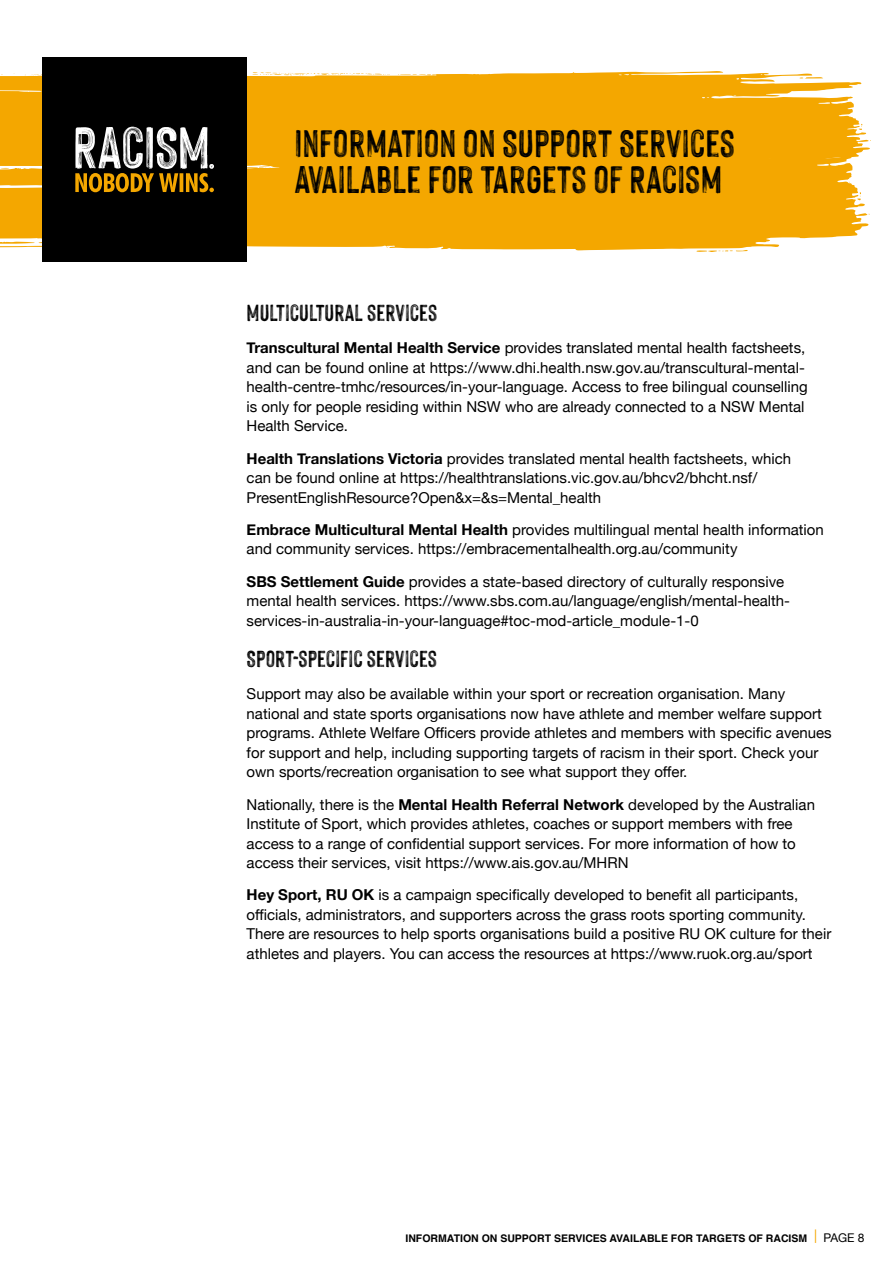
<style>
.page{position:relative;width:893px;height:1263px;background:#fff}
.page>*{position:absolute;margin:0;border:0;box-sizing:border-box;transform-origin:0 0}
.t1{font:42px/36px "Hackney Vector";color:#000}
.t2{font:25.5px "Hackney Vector";color:#000}
.t3{font:15px/19.5px "Helvetica Neue";color:#000}
.t4{font:700 10.5px "Helvetica";color:#000}
.s1{font-weight:700}
.s2{font-family:"Helvetica Neue";font-weight:400;font-size:13.5px;color:#f4a700}
.s3{font-family:"Helvetica Neue";font-weight:400;font-size:12px}
</style>
<div class="page">
<svg style="left:0;top:172px;width:870px;height:83px;background:#f5b220"></svg>
<svg style="left:0;top:65px;width:871px;height:107px;background:#f5b426"></svg>
<div style="left:43px;top:57px;width:204px;height:205px;background:#000"></div>
<svg style="left:0;top:100px;width:325px;height:92px"></svg>
<h1 class="t1" style="left:294px;top:124px;width:442px">INFORMATION ON SUPPORT SERVICES<br>AVAILABLE FOR TARGETS OF RACISM</h1>
<h2 class="t2" style="left:247px;top:299px;width:192px">MULTICULTURAL SERVICES</h2>
<p class="t3" style="left:247px;top:339px;width:563px"><span class="s1">Transcultural Mental Health Service</span> provides translated mental health factsheets, and can be found online at https://www.dhi.health.nsw.gov.au/transcultural-mental&shy;health-centre-tmhc/resources/in-your-language. Access to free bilingual counselling is only for people residing within NSW who are already connected to a NSW Mental Health Service.</p>
<p class="t3" style="left:247px;top:449px;width:546px"><span class="s1">Health Translations Victoria</span> provides translated mental health factsheets, which can be found online at https://healthtranslations.vic.gov.au/bhcv2/bhcht.nsf/<br>PresentEnglishResource?Open&amp;x=&amp;s=Mental_health</p>
<p class="t3" style="left:247px;top:521px;width:579px"><span class="s1">Embrace Multicultural Mental Health</span> provides multilingual mental health information and community services. https://embracementalhealth.org.au/community</p>
<p class="t3" style="left:247px;top:572px;width:545px"><span class="s1">SBS Settlement Guide</span> provides a state-based directory of culturally responsive mental health services. https://www.sbs.com.au/language/english/mental-health&shy;services-in-australia-in-your-language#toc-mod-article_module-1-0</p>
<h2 class="t2" style="left:247px;top:645px;width:192px">SPORT-SPECIFIC SERVICES</h2>
<p class="t3" style="left:247px;top:685px;width:587px">Support may also be available within your sport or recreation organisation. Many national and state sports organisations now have athlete and member welfare support programs. Athlete Welfare Officers provide athletes and members with specific avenues for support and help, including supporting targets of racism in their sport. Check your own sports/recreation organisation to see what support they offer.</p>
<p class="t3" style="left:247px;top:795px;width:570px">Nationally, there is the <span class="s1">Mental Health Referral Network</span> developed by the Australian Institute of Sport, which provides athletes, coaches or support members with free access to a range of confidential support services. For more information of how to access their services, visit https://www.ais.gov.au/MHRN</p>
<p class="t3" style="left:247px;top:886px;width:586px"><span class="s1">Hey Sport, RU OK</span> is a campaign specifically developed to benefit all participants, officials, administrators, and supporters across the grass roots sporting community.<br>There are resources to help sports organisations build a positive RU OK culture for their athletes and players. You can access the resources at https://www.ruok.org.au/sport</p>
<p class="t4" style="left:405px;top:1230px;width:461px">INFORMATION ON SUPPORT SERVICES AVAILABLE FOR TARGETS OF RACISM <span class="s2">|</span> <span class="s3">PAGE 8</span></p>
</div>
